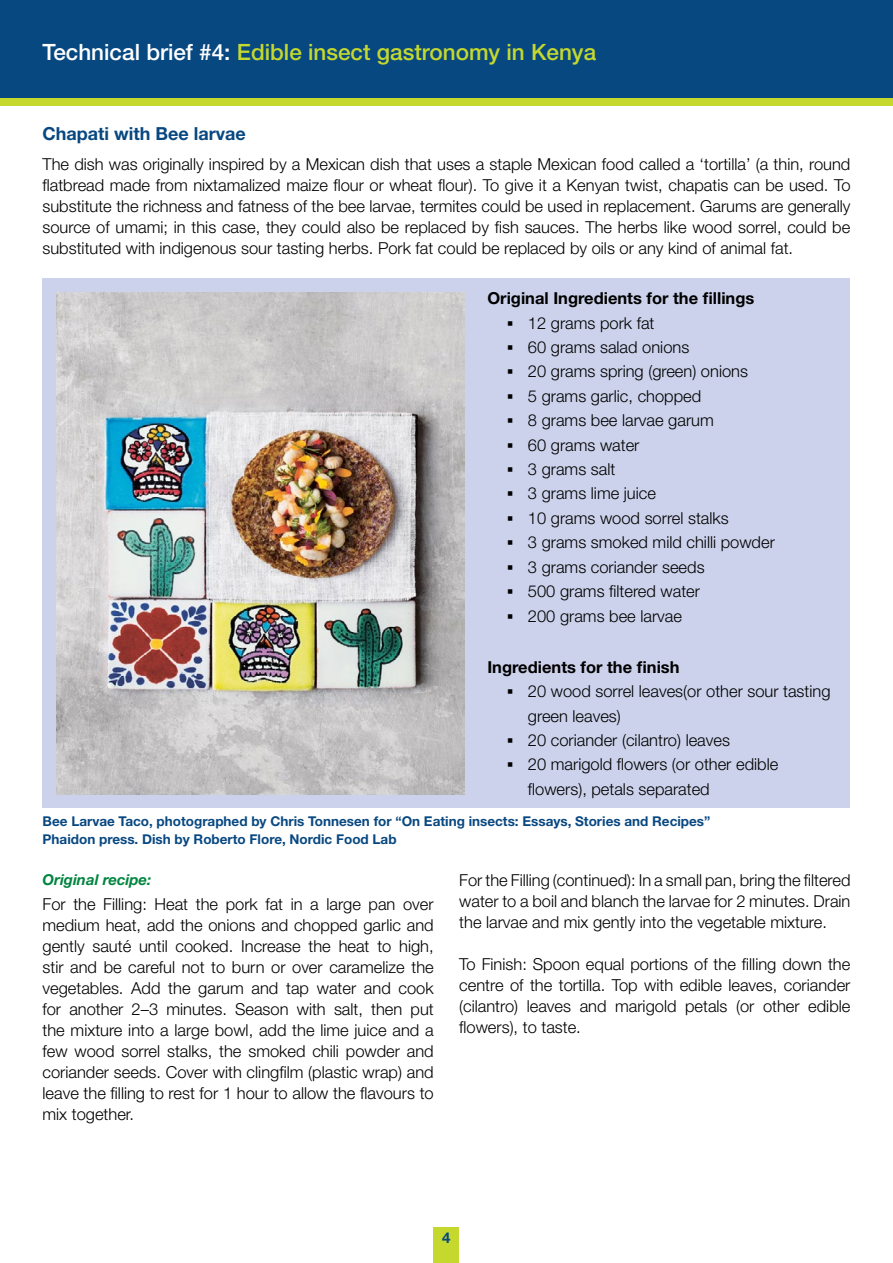
<style>
.page{position:relative;width:893px;height:1263px;background:#fff}
.page>*{position:absolute;margin:0;border:0;box-sizing:border-box;transform-origin:0 0}
.t1{font:500 22.5px "Helvetica Neue LT Std";color:#c4d82e}
.t2{font:700 18px "Helvetica Neue LT Std";color:#084881}
.t3{font:300 16.5px/21px "Helvetica Neue LT Std";color:#000;text-align:justify}
.t4{font:700 16.5px "Helvetica Neue LT Std";color:#000}
.t5{font:italic 700 15px "Helvetica Neue LT Std";color:#00853f}
.t6{font:700 15px "Helvetica Neue LT Std";color:#084881}
.t7{font:700 13.5px/18px "Helvetica Neue LT Std";color:#084881}
.s1{color:#fff}
</style>
<div class="page">
<div style="left:434px;top:1228px;width:25px;height:35px;background:#c4d82e"></div>
<div style="left:0;top:0;width:893px;height:101px;background:#084881"></div>
<div style="left:0;top:98px;width:893px;height:7px;background:#c4d82e"></div>
<div style="left:43px;top:279px;width:807px;height:529px;background:#ccd2eb"></div>
<img style="left:57px;top:292px;width:407px;height:503px">
<h1 class="t1" style="left:43px;top:38px;width:555px"><span class="s1">Technical brief #4:</span> Edible insect gastronomy in Kenya</h1>
<p class="t2" style="left:43px;top:123px;width:205px">Chapati with Bee larvae</p>
<p class="t3" style="left:43px;top:153px;width:809px">The dish was originally inspired by a Mexican dish that uses a staple Mexican food called a ‘tortilla’ (a thin, round flatbread made from nixtamalized maize flour or wheat flour). To give it a Kenyan twist, chapatis can be used. To substitute the richness and fatness of the bee larvae, termites could be used in replacement. Garums are generally source of umami; in this case, they could also be replaced by fish sauces. The herbs like wood sorrel, could be substituted with indigenous sour tasting herbs. Pork fat could be replaced by oils or any kind of animal fat.</p>
<p class="t4" style="left:487px;top:288px;width:268px">Original Ingredients for the fillings</p>
<p class="t3" style="left:507px;top:312px;width:149px">▪ 12 grams pork fat</p>
<p class="t3" style="left:507px;top:336px;width:184px">▪ 60 grams salad onions</p>
<p class="t3" style="left:507px;top:361px;width:243px">▪ 20 grams spring (green) onions</p>
<p class="t3" style="left:507px;top:385px;width:196px">▪ 5 grams garlic, chopped</p>
<p class="t3" style="left:507px;top:409px;width:208px">▪ 8 grams bee larvae garum</p>
<p class="t3" style="left:507px;top:434px;width:134px">▪ 60 grams water</p>
<p class="t3" style="left:507px;top:458px;width:110px">▪ 3 grams salt</p>
<p class="t3" style="left:507px;top:483px;width:151px">▪ 3 grams lime juice</p>
<p class="t3" style="left:507px;top:507px;width:223px">▪ 10 grams wood sorrel stalks</p>
<p class="t3" style="left:507px;top:532px;width:269px">▪ 3 grams smoked mild chilli powder</p>
<p class="t3" style="left:507px;top:556px;width:199px">▪ 3 grams coriander seeds</p>
<p class="t3" style="left:507px;top:580px;width:195px">▪ 500 grams filtered water</p>
<p class="t3" style="left:507px;top:605px;width:177px">▪ 200 grams bee larvae</p>
<p class="t4" style="left:487px;top:657px;width:194px">Ingredients for the finish</p>
<p class="t3" style="left:528px;top:679px;width:304px;line-height:24.5px;text-indent:-21px">▪ 20 wood sorrel leaves(or other sour tasting green leaves)</p>
<p class="t3" style="left:507px;top:729px;width:225px">▪ 20 coriander (cilantro) leaves</p>
<p class="t3" style="left:528px;top:752px;width:252px;line-height:24.5px;text-indent:-21px">▪ 20 marigold flowers (or other edible flowers), petals separated</p>
<p class="t7" style="left:43px;top:812px;width:669px">Bee Larvae Taco, photographed by Chris Tonnesen for “On Eating insects: Essays, Stories and Recipes”<br>Phaidon press. Dish by Roberto Flore, Nordic Food Lab</p>
<p class="t5" style="left:43px;top:870px;width:110px">Original recipe:</p>
<p class="t3" style="left:43px;top:893px;width:393px">For the Filling: Heat the pork fat in a large pan over medium heat, add the onions and chopped garlic and gently sauté until cooked. Increase the heat to high, stir and be careful not to burn or over caramelize the vegetables. Add the garum and tap water and cook for another 2–3 minutes. Season with salt, then put the mixture into a large bowl, add the lime juice and a few wood sorrel stalks, the smoked chili powder and coriander seeds. Cover with clingfilm (plastic wrap) and leave the filling to rest for 1 hour to allow the flavours to mix together.</p>
<p class="t3" style="left:459px;top:869px;width:393px">For the Filling (continued): In a small pan, bring the filtered water to a boil and blanch the larvae for 2 minutes. Drain the larvae and mix gently into the vegetable mixture.</p>
<p class="t3" style="left:459px;top:953px;width:393px">To Finish: Spoon equal portions of the filling down the centre of the tortilla. Top with edible leaves, coriander (cilantro) leaves and marigold petals (or other edible flowers), to taste.</p>
<p class="t6" style="left:442px;top:1228px;width:10px">4</p>
</div>
